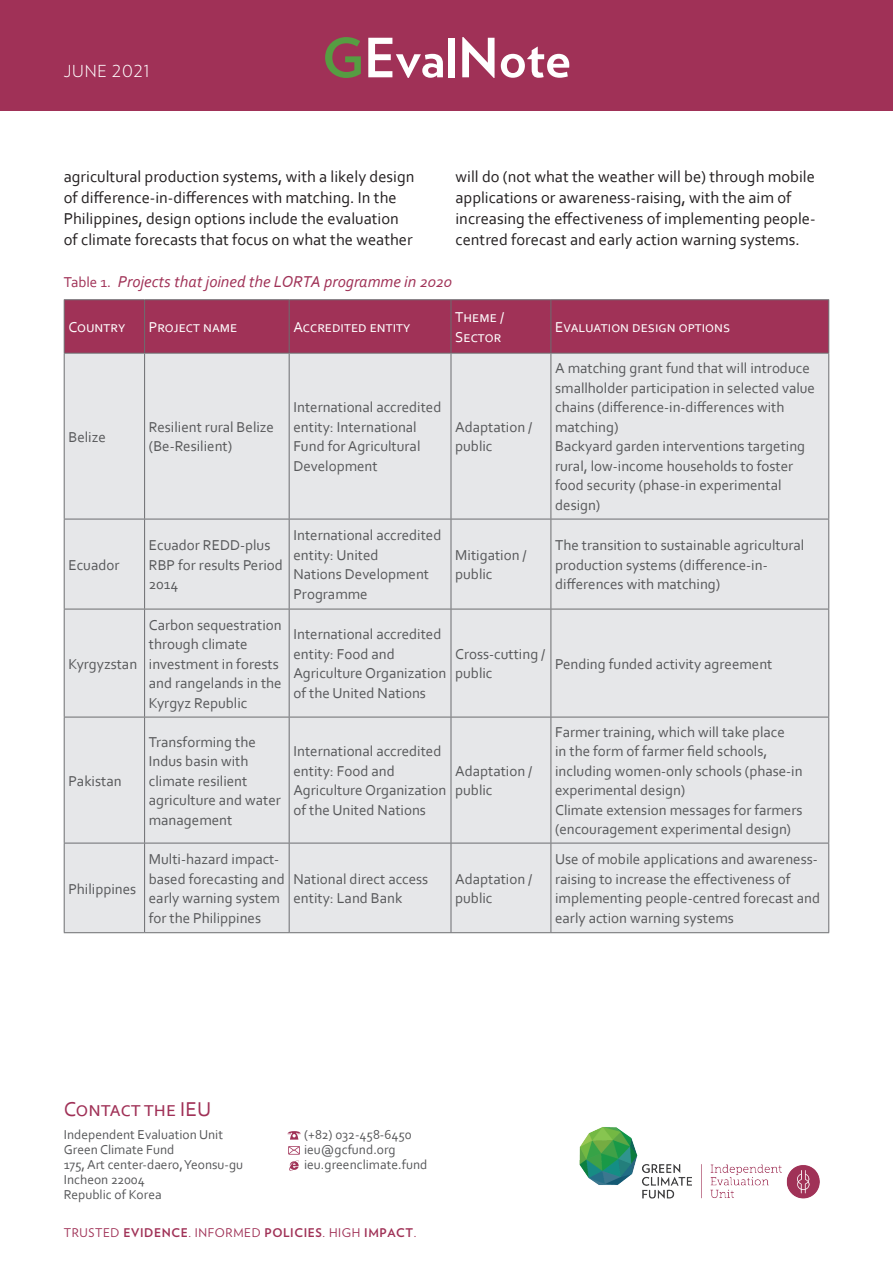
<style>
.page{position:relative;width:893px;height:1263px;background:#fff}
.page>*{position:absolute;margin:0;border:0;box-sizing:border-box;transform-origin:0 0}
.t1{font:700 54px "Verlag";color:#fff}
.t2{font:21px "Corbel";color:#a03157}
.t3{font:16.5px/21px "Corbel";color:#231f20}
.t4{font:italic 16.5px "Corbel";color:#a03257}
.t5{font:300 16.5px "Verlag";letter-spacing:.05em;color:#fff}
.t6{font:15px/19.5px "Corbel";color:#57585a}
.t7{font:15px/19.5px "Corbel";color:#fff}
.t8{font:15px "Corbel";letter-spacing:.06em;color:#fff}
.t9{font:13.5px/15px "Corbel";color:#57585a}
.t10{font:12px "Verlag";letter-spacing:.05em;color:#a03257}
.s1{color:#569d42}
.s2{font-style:normal;font-size:15px}
.s3{font-weight:700}
</style>
<div class="page">
<div style="left:0;top:0;width:893px;height:111px;background:#a03157"></div>
<img style="left:579px;top:1127px;width:241px;height:72px">
<svg style="left:288px;top:1131px;width:13px;height:9px"></svg>
<svg style="left:288px;top:1146px;width:12px;height:25px"></svg>
<div style="left:65px;top:300px;width:763px;height:53px;background:#a03257"></div>
<div style="left:65px;top:354px;width:763px;height:578px;background:#e6e7e9"></div>
<hr style="left:64px;top:299px;width:81px;height:1px;background:#6c6d70">
<hr style="left:64px;top:300px;width:1px;height:53px;background:#6c6d70">
<hr style="left:145px;top:299px;width:144px;height:1px;background:#6c6d70">
<hr style="left:144px;top:300px;width:1px;height:53px;background:#6c6d70">
<hr style="left:289px;top:299px;width:162px;height:1px;background:#6c6d70">
<hr style="left:289px;top:300px;width:1px;height:53px;background:#6c6d70">
<hr style="left:451px;top:299px;width:100px;height:1px;background:#6c6d70">
<hr style="left:451px;top:300px;width:1px;height:53px;background:#6c6d70">
<hr style="left:551px;top:299px;width:278px;height:1px;background:#6c6d70">
<hr style="left:551px;top:300px;width:1px;height:53px;background:#6c6d70">
<hr style="left:828px;top:300px;width:1px;height:53px;background:#6c6d70">
<hr style="left:64px;top:353px;width:81px;height:1px;background:#6c6d70">
<hr style="left:145px;top:353px;width:144px;height:1px;background:#6c6d70">
<hr style="left:289px;top:353px;width:162px;height:1px;background:#6c6d70">
<hr style="left:451px;top:353px;width:100px;height:1px;background:#6c6d70">
<hr style="left:551px;top:353px;width:278px;height:1px;background:#6c6d70">
<hr style="left:64px;top:354px;width:1px;height:165px;background:#6c6d70">
<hr style="left:144px;top:354px;width:1px;height:165px;background:#6c6d70">
<hr style="left:289px;top:354px;width:1px;height:165px;background:#6c6d70">
<hr style="left:451px;top:354px;width:1px;height:165px;background:#6c6d70">
<hr style="left:551px;top:354px;width:1px;height:165px;background:#6c6d70">
<hr style="left:828px;top:354px;width:1px;height:165px;background:#6c6d70">
<hr style="left:64px;top:519px;width:81px;height:1px;background:#6c6d70">
<hr style="left:64px;top:519px;width:1px;height:90px;background:#6c6d70">
<hr style="left:145px;top:519px;width:144px;height:1px;background:#6c6d70">
<hr style="left:144px;top:519px;width:1px;height:90px;background:#6c6d70">
<hr style="left:289px;top:519px;width:162px;height:1px;background:#6c6d70">
<hr style="left:289px;top:519px;width:1px;height:90px;background:#6c6d70">
<hr style="left:451px;top:519px;width:100px;height:1px;background:#6c6d70">
<hr style="left:451px;top:519px;width:1px;height:90px;background:#6c6d70">
<hr style="left:551px;top:519px;width:278px;height:1px;background:#6c6d70">
<hr style="left:551px;top:519px;width:1px;height:90px;background:#6c6d70">
<hr style="left:828px;top:519px;width:1px;height:90px;background:#6c6d70">
<hr style="left:64px;top:609px;width:81px;height:1px;background:#6c6d70">
<hr style="left:64px;top:609px;width:1px;height:108px;background:#6c6d70">
<hr style="left:145px;top:609px;width:144px;height:1px;background:#6c6d70">
<hr style="left:144px;top:609px;width:1px;height:108px;background:#6c6d70">
<hr style="left:289px;top:609px;width:162px;height:1px;background:#6c6d70">
<hr style="left:289px;top:609px;width:1px;height:108px;background:#6c6d70">
<hr style="left:451px;top:609px;width:100px;height:1px;background:#6c6d70">
<hr style="left:451px;top:609px;width:1px;height:108px;background:#6c6d70">
<hr style="left:551px;top:609px;width:278px;height:1px;background:#6c6d70">
<hr style="left:551px;top:609px;width:1px;height:108px;background:#6c6d70">
<hr style="left:828px;top:609px;width:1px;height:108px;background:#6c6d70">
<hr style="left:64px;top:717px;width:81px;height:1px;background:#6c6d70">
<hr style="left:64px;top:717px;width:1px;height:126px;background:#6c6d70">
<hr style="left:145px;top:717px;width:144px;height:1px;background:#6c6d70">
<hr style="left:144px;top:717px;width:1px;height:126px;background:#6c6d70">
<hr style="left:289px;top:717px;width:162px;height:1px;background:#6c6d70">
<hr style="left:289px;top:717px;width:1px;height:126px;background:#6c6d70">
<hr style="left:451px;top:717px;width:100px;height:1px;background:#6c6d70">
<hr style="left:451px;top:717px;width:1px;height:126px;background:#6c6d70">
<hr style="left:551px;top:717px;width:278px;height:1px;background:#6c6d70">
<hr style="left:551px;top:717px;width:1px;height:126px;background:#6c6d70">
<hr style="left:828px;top:717px;width:1px;height:126px;background:#6c6d70">
<hr style="left:64px;top:843px;width:81px;height:1px;background:#6c6d70">
<hr style="left:64px;top:843px;width:1px;height:89px;background:#6c6d70">
<hr style="left:145px;top:843px;width:144px;height:1px;background:#6c6d70">
<hr style="left:144px;top:843px;width:1px;height:89px;background:#6c6d70">
<hr style="left:289px;top:843px;width:162px;height:1px;background:#6c6d70">
<hr style="left:289px;top:843px;width:1px;height:89px;background:#6c6d70">
<hr style="left:451px;top:843px;width:100px;height:1px;background:#6c6d70">
<hr style="left:451px;top:843px;width:1px;height:89px;background:#6c6d70">
<hr style="left:551px;top:843px;width:278px;height:1px;background:#6c6d70">
<hr style="left:551px;top:843px;width:1px;height:89px;background:#6c6d70">
<hr style="left:828px;top:843px;width:1px;height:89px;background:#6c6d70">
<hr style="left:64px;top:932px;width:81px;height:1px;background:#6c6d70">
<hr style="left:145px;top:932px;width:144px;height:1px;background:#6c6d70">
<hr style="left:289px;top:932px;width:162px;height:1px;background:#6c6d70">
<hr style="left:451px;top:932px;width:100px;height:1px;background:#6c6d70">
<hr style="left:551px;top:932px;width:278px;height:1px;background:#6c6d70">
<p class="t5" style="left:64px;top:59px;width:88px">JUNE 2021</p>
<h1 class="t1" style="left:322px;top:15px;width:250px"><span class="s1">G</span>EvalNote</h1>
<p class="t3" style="left:64px;top:165px;width:352px">agricultural production systems, with a likely design of difference-in-differences with matching. In the Philippines, design options include the evaluation of climate forecasts that focus on what the weather</p>
<p class="t3" style="left:455px;top:165px;width:362px">will do (not what the weather will be) through mobile applications or awareness-raising, with the aim of increasing the effectiveness of implementing people&shy;centred forecast and early action warning systems.</p>
<p class="t4" style="left:64px;top:272px;width:390px"><span class="s2">Table 1.</span> Projects that joined the LORTA programme in 2020</p>
<p class="t7" style="left:68px;top:317px;width:58px">Country</p>
<p class="t7" style="left:149px;top:317px;width:90px">Project name</p>
<p class="t8" style="left:293px;top:318px;width:119px">Accredited entity</p>
<p class="t7" style="left:455px;top:307px;width:50px">Theme /<br>Sector</p>
<p class="t7" style="left:555px;top:317px;width:177px">Evaluation design options</p>
<p class="t6" style="left:68px;top:427px;width:39px">Belize</p>
<p class="t6" style="left:149px;top:417px;width:127px">Resilient rural Belize (Be-Resilient)</p>
<p class="t6" style="left:293px;top:397px;width:149px">International accredited entity: International<br>Fund for Agricultural<br>Development</p>
<p class="t6" style="left:68px;top:555px;width:53px">Ecuador</p>
<p class="t6" style="left:68px;top:654px;width:70px">Kyrgyzstan</p>
<p class="t6" style="left:68px;top:771px;width:55px">Pakistan</p>
<p class="t6" style="left:149px;top:535px;width:136px">Ecuador REDD-plus<br>RBP for results Period<br>2014</p>
<p class="t6" style="left:293px;top:525px;width:149px">International accredited entity: United<br>Nations Development<br>Programme</p>
<p class="t6" style="left:149px;top:615px;width:134px">Carbon sequestration through climate investment in forests and rangelands in the<br>Kyrgyz Republic</p>
<p class="t6" style="left:293px;top:624px;width:154px">International accredited entity: Food and<br>Agriculture Organization of the United Nations</p>
<p class="t6" style="left:149px;top:732px;width:134px">Transforming the<br>Indus basin with climate resilient agriculture and water management</p>
<p class="t6" style="left:293px;top:741px;width:154px">International accredited entity: Food and<br>Agriculture Organization of the United Nations</p>
<p class="t6" style="left:455px;top:417px;width:79px">Adaptation / public</p>
<p class="t6" style="left:555px;top:358px;width:261px">A matching grant fund that will introduce smallholder participation in selected value chains (difference-in-differences with matching)<br>Backyard garden interventions targeting rural, low-income households to foster food security (phase-in experimental design)</p>
<p class="t6" style="left:455px;top:545px;width:73px">Mitigation / public</p>
<p class="t6" style="left:555px;top:535px;width:251px">The transition to sustainable agricultural production systems (difference-in&shy;differences with matching)</p>
<p class="t6" style="left:455px;top:644px;width:92px">Cross-cutting / public</p>
<p class="t6" style="left:555px;top:654px;width:219px">Pending funded activity agreement</p>
<p class="t6" style="left:455px;top:761px;width:79px">Adaptation / public</p>
<p class="t6" style="left:555px;top:722px;width:249px">Farmer training, which will take place<br>in the form of farmer field schools, including women-only schools (phase-in experimental design)<br>Climate extension messages for farmers (encouragement experimental design)</p>
<p class="t6" style="left:68px;top:878px;width:69px">Philippines</p>
<p class="t6" style="left:149px;top:849px;width:138px">Multi-hazard impact&shy;based forecasting and early warning system for the Philippines</p>
<p class="t6" style="left:293px;top:869px;width:136px">National direct access entity: Land Bank</p>
<p class="t6" style="left:455px;top:869px;width:79px">Adaptation / public</p>
<p class="t6" style="left:555px;top:849px;width:266px">Use of mobile applications and awareness&shy;raising to increase the effectiveness of implementing people-centred forecast and early action warning systems</p>
<h2 class="t2" style="left:64px;top:1095px;width:149px">Contact the IEU</h2>
<p class="t9" style="left:64px;top:1127px;width:181px">Independent Evaluation Unit<br>Green Climate Fund<br>175, Art center-daero, Yeonsu-gu<br>Incheon 22004<br>Republic of Korea</p>
<p class="t9" style="left:304px;top:1127px;width:125px">(+82) 032-458-6450 ieu@gcfund.org ieu.greenclimate.fund</p>
<p class="t10" style="left:64px;top:1224px;width:354px">TRUSTED <span class="s3">EVIDENCE</span>. INFORMED <span class="s3">POLICIES</span>. HIGH <span class="s3">IMPACT</span>.</p>
</div>
